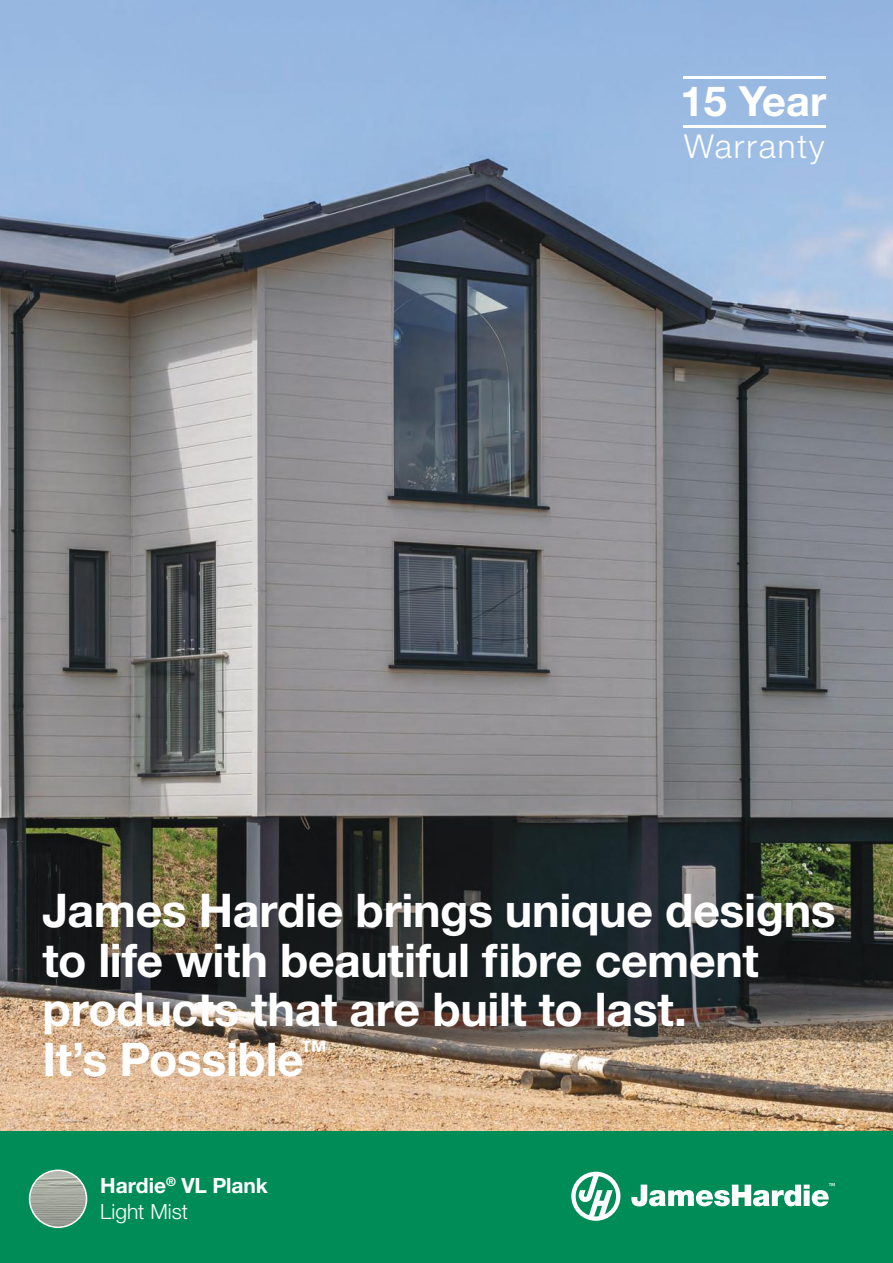
<style>
.page{position:relative;width:893px;height:1263px;background:#fff}
.page>*{position:absolute;margin:0;border:0;box-sizing:border-box;transform-origin:0 0}
.t1{font:700 46.5px/49.5px "Helvetica Neue LT Std";letter-spacing:-.01em;color:#fff}
.t2{font:700 41.55px "Helvetica Neue";letter-spacing:.005em;color:#fff}
.t3{font:300 33px "Helvetica Neue";letter-spacing:.06em;color:#fff}
.t4{font:700 21px/25.2px "Helvetica Neue LT Std";letter-spacing:-.005em;color:#fff}
.s1{font-weight:300}
</style>
<div class="page">
<img style="left:0;top:0;width:893px;height:1131px">
<div style="left:0;top:1131px;width:893px;height:132px;background:#008c57"></div>
<svg style="left:571px;top:1172px;width:49px;height:49px"></svg>
<svg style="left:631px;top:1183px;width:204px;height:23px"></svg>
<hr style="left:683px;top:125px;width:143px;height:2px;background:#fff">
<hr style="left:683px;top:77px;width:143px;height:2px;background:#fff">
<img style="left:30px;top:1170px;width:57px;height:57px;border-radius:28px">
<div style="left:29px;top:1169px;width:58px;height:59px;border:2px solid #fff;border-radius:50%"></div>
<p class="t2" style="left:680px;top:69px;width:148px">15 Year</p>
<p class="t3" style="left:684px;top:120px;width:142px">Warranty</p>
<p class="t1" style="left:43px;top:885px;width:795px">James Hardie brings unique designs to life with beautiful fibre cement products that are built to last.<br>It’s Possible<sup>™</sup></p>
<p class="t4" style="left:100px;top:1173px;width:169px">Hardie<sup>®</sup> VL Plank<br><span class="s1">Light Mist</span></p>
</div>
